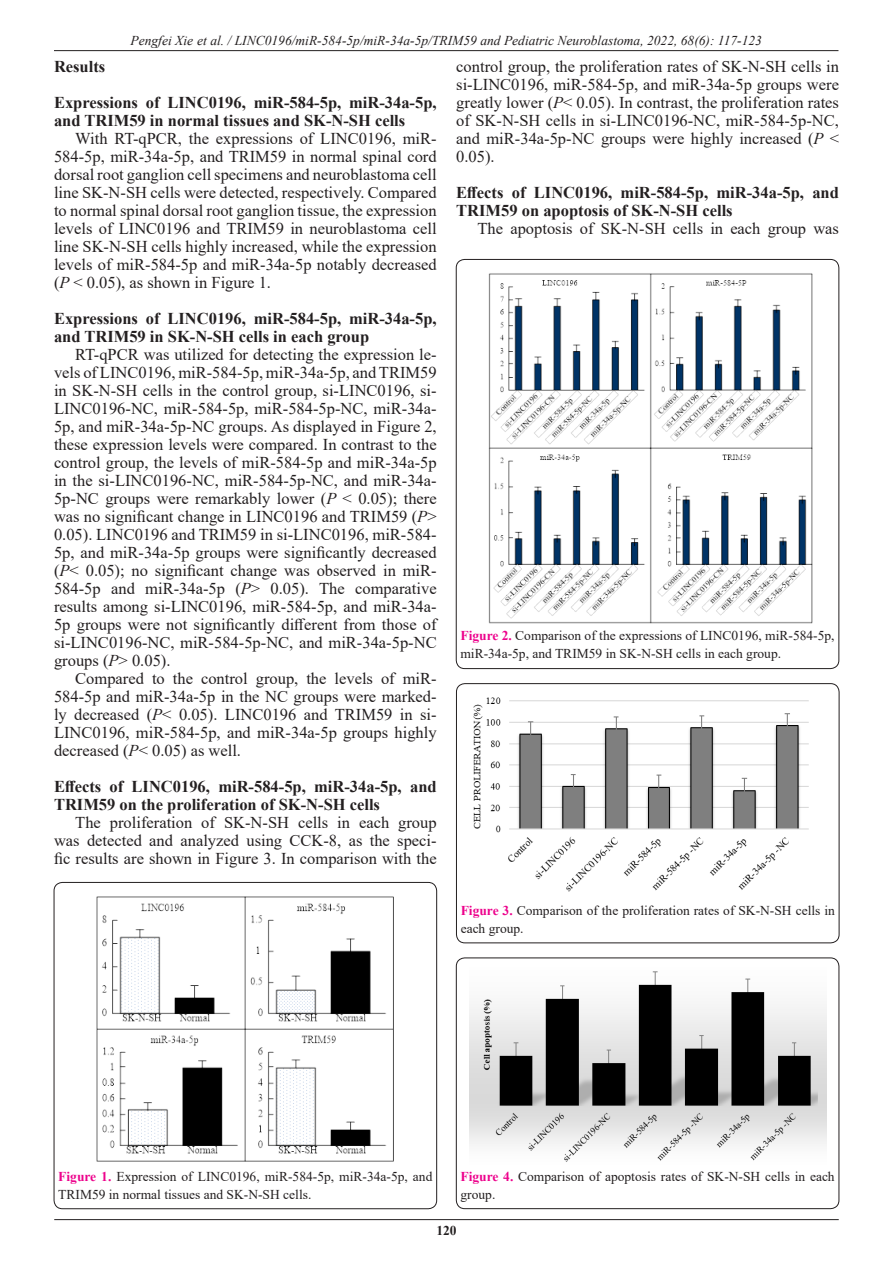
<style>
.page{position:relative;width:893px;height:1263px;background:#fff}
.page>*{position:absolute;margin:0;border:0;box-sizing:border-box;transform-origin:0 0}
.t1{font:16.5px/18px "Times New Roman";color:#231f20;text-align:justify}
.t2{font:700 16.5px/18px "Times New Roman";color:#231f20}
.t3{font:13.5px/18px "Times New Roman";color:#231f20}
.t4{font:italic 13.5px "Times New Roman";color:#231f20}
.t5{font:700 13.5px "Times New Roman";color:#231f20}
.s1{font-style:italic}
.s2{font-weight:700;color:#ed028c}
</style>
<div class="page">
<hr style="left:54px;top:50px;width:784px;height:1px;background:#231f20">
<hr style="left:54px;top:1219px;width:785px;height:1px;background:#231f20">
<img style="left:488px;top:273px;width:325px;height:351px">
<div style="left:54px;top:882px;width:383px;height:327px;border:1px solid #231f20;border-radius:9px"></div>
<img style="left:96px;top:896px;width:298px;height:266px">
<div style="left:456px;top:958px;width:383px;height:251px;border:1px solid #231f20;border-radius:9px"></div>
<div style="left:456px;top:684px;width:383px;height:259px;border:1px solid #231f20;border-radius:9px"></div>
<img style="left:473px;top:697px;width:336px;height:195px">
<img style="left:469px;top:971px;width:357px;height:191px">
<p class="t4" style="left:130px;top:31px;width:633px">Pengfei Xie et al. / LINC0196/miR-584-5p/miR-34a-5p/TRIM59 and Pediatric Neuroblastoma, 2022, 68(6): 117-123</p>
<p class="t2" style="left:54px;top:57px;width:53px">Results</p>
<p class="t2" style="left:54px;top:93px;width:384px">Expressions of LINC0196, miR-584-5p, miR-34a-5p, and TRIM59 in normal tissues and SK-N-SH cells</p>
<p class="t1" style="left:54px;top:129px;width:384px;text-indent:21px">With RT-qPCR, the expressions of LINC0196, miR-584-5p, miR-34a-5p, and TRIM59 in normal spinal cord dorsal root ganglion cell specimens and neuroblastoma cell line SK-N-SH cells were detected, respectively. Compared to normal spinal dorsal root ganglion tissue, the expression levels of LINC0196 and TRIM59 in neuroblastoma cell line SK-N-SH cells highly increased, while the expression levels of miR-584-5p and miR-34a-5p notably decreased (<span class="s1">P</span> &lt; 0.05), as shown in Figure 1.</p>
<p class="t2" style="left:54px;top:309px;width:384px">Expressions of LINC0196, miR-584-5p, miR-34a-5p, and TRIM59 in SK-N-SH cells in each group</p>
<p class="t1" style="left:54px;top:345px;width:384px;text-indent:21px">RT-qPCR was utilized for detecting the expression le&shy;vels of LINC0196, miR-584-5p, miR-34a-5p, and TRIM59 in SK-N-SH cells in the control group, si-LINC0196, si-LINC0196-NC, miR-584-5p, miR-584-5p-NC, miR-34a-5p, and miR-34a-5p-NC groups. As displayed in Figure 2, these expression levels were compared. In contrast to the control group, the levels of miR-584-5p and miR-34a-5p in the si-LINC0196-NC, miR-584-5p-NC, and miR-34a-5p-NC groups were remarkably lower (<span class="s1">P</span> &lt; 0.05); there was no significant change in LINC0196 and TRIM59 (<span class="s1">P</span>&gt; 0.05). LINC0196 and TRIM59 in si-LINC0196, miR-584- 5p, and miR-34a-5p groups were significantly decreased (<span class="s1">P</span>&lt; 0.05); no significant change was observed in miR-584-5p and miR-34a-5p (<span class="s1">P</span>&gt; 0.05). The comparative results among si-LINC0196, miR-584-5p, and miR-34a-5p groups were not significantly different from those of si-LINC0196-NC, miR-584-5p-NC, and miR-34a-5p-NC groups (<span class="s1">P</span>&gt; 0.05).</p>
<p class="t1" style="left:54px;top:669px;width:384px;text-indent:21px">Compared to the control group, the levels of miR-584-5p and miR-34a-5p in the NC groups were marked&shy;ly decreased (<span class="s1">P</span>&lt; 0.05). LINC0196 and TRIM59 in si-LINC0196, miR-584-5p, and miR-34a-5p groups highly decreased (<span class="s1">P</span>&lt; 0.05) as well.</p>
<p class="t2" style="left:54px;top:777px;width:384px">Effects of LINC0196, miR-584-5p, miR-34a-5p, and<br>TRIM59 on the proliferation of SK-N-SH cells</p>
<p class="t1" style="left:54px;top:813px;width:384px;text-indent:21px">The proliferation of SK-N-SH cells in each group was detected and analyzed using CCK-8, as the speci&shy;fic results are shown in Figure 3. In comparison with the</p>
<p class="t1" style="left:456px;top:57px;width:384px">control group, the proliferation rates of SK-N-SH cells in si-LINC0196, miR-584-5p, and miR-34a-5p groups were greatly lower (<span class="s1">P</span>&lt; 0.05). In contrast, the proliferation rates of SK-N-SH cells in si-LINC0196-NC, miR-584-5p-NC, and miR-34a-5p-NC groups were highly increased (<span class="s1">P</span> &lt; 0.05).</p>
<p class="t2" style="left:456px;top:183px;width:384px">Effects of LINC0196, miR-584-5p, miR-34a-5p, and<br>TRIM59 on apoptosis of SK-N-SH cells</p>
<p class="t1" style="left:477px;top:219px;width:363px">The apoptosis of SK-N-SH cells in each group was</p>
<p class="t3" style="left:460px;top:626px;width:376px"><span class="s2">Figure 2.</span> Comparison of the expressions of LINC0196, miR-584-5p, miR-34a-5p, and TRIM59 in SK-N-SH cells in each group.</p>
<p class="t3" style="left:461px;top:901px;width:376px"><span class="s2">Figure 3.</span> Comparison of the proliferation rates of SK-N-SH cells in each group.</p>
<p class="t3" style="left:58px;top:1166px;width:376px"><span class="s2">Figure 1.</span> Expression of LINC0196, miR-584-5p, miR-34a-5p, and<br>TRIM59 in normal tissues and SK-N-SH cells.</p>
<p class="t3" style="left:460px;top:1166px;width:376px"><span class="s2">Figure 4.</span> Comparison of apoptosis rates of SK-N-SH cells in each group.</p>
<p class="t5" style="left:436px;top:1220px;width:22px">120</p>
</div>
